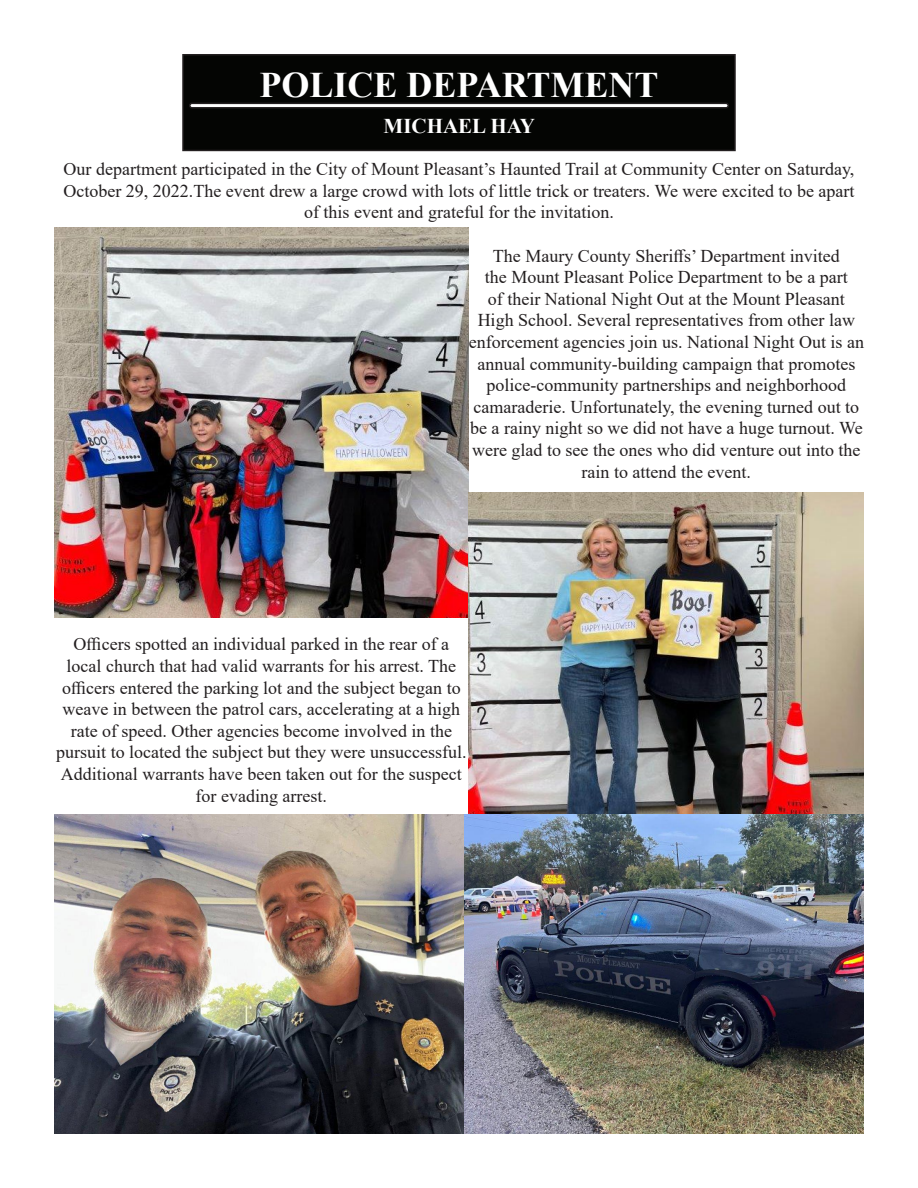
<style>
.page{position:relative;width:918px;height:1188px;background:#fff}
.page>*{position:absolute;margin:0;border:0;box-sizing:border-box;transform-origin:0 0}
.t1{font:700 36px "Times New Roman";color:#fff}
.t2{font:700 21px "Times New Roman";color:#fff}
.t3{font:18px/21.6px "Times New Roman";color:#231f20;text-align:center}
</style>
<div class="page">
<div style="left:183px;top:55px;width:552px;height:95px;background:#040503"></div>
<div style="left:182px;top:54px;width:554px;height:97px;border:2px solid #231f20"></div>
<div style="left:189px;top:103px;width:540px;height:6px;border:2px solid #231f20;border-radius:2px"></div>
<img style="left:54px;top:228px;width:415px;height:390px">
<img style="left:469px;top:492px;width:395px;height:322px">
<img style="left:54px;top:814px;width:410px;height:320px">
<img style="left:464px;top:814px;width:400px;height:320px">
<p class="t1" style="left:259px;top:59px;width:401px">POLICE DEPARTMENT</p>
<p class="t2" style="left:384px;top:111px;width:153px">MICHAEL HAY</p>
<p class="t3" style="left:63px;top:158px;width:793px">Our department participated in the City of Mount Pleasant’s Haunted Trail at Community Center on Saturday,<br>October 29, 2022.The event drew a large crowd with lots of little trick or treaters. We were excited to be apart of this event and grateful for the invitation.</p>
<p class="t3" style="left:469px;top:244px;width:397px">The Maury County Sheriffs’ Department invited<br>the Mount Pleasant Police Department to be a part<br>of their National Night Out at the Mount Pleasant High School. Several representatives from other law enforcement agencies join us. National Night Out is an annual community-building campaign that promotes police-community partnerships and neighborhood camaraderie. Unfortunately, the evening turned out to be a rainy night so we did not have a huge turnout. We were glad to see the ones who did venture out into the rain to attend the event.</p>
<p class="t3" style="left:56px;top:633px;width:412px">Officers spotted an individual parked in the rear of a local church that had valid warrants for his arrest. The officers entered the parking lot and the subject began to weave in between the patrol cars, accelerating at a high rate of speed. Other agencies become involved in the pursuit to located the subject but they were unsuccessful.<br>Additional warrants have been taken out for the suspect for evading arrest.</p>
</div>
